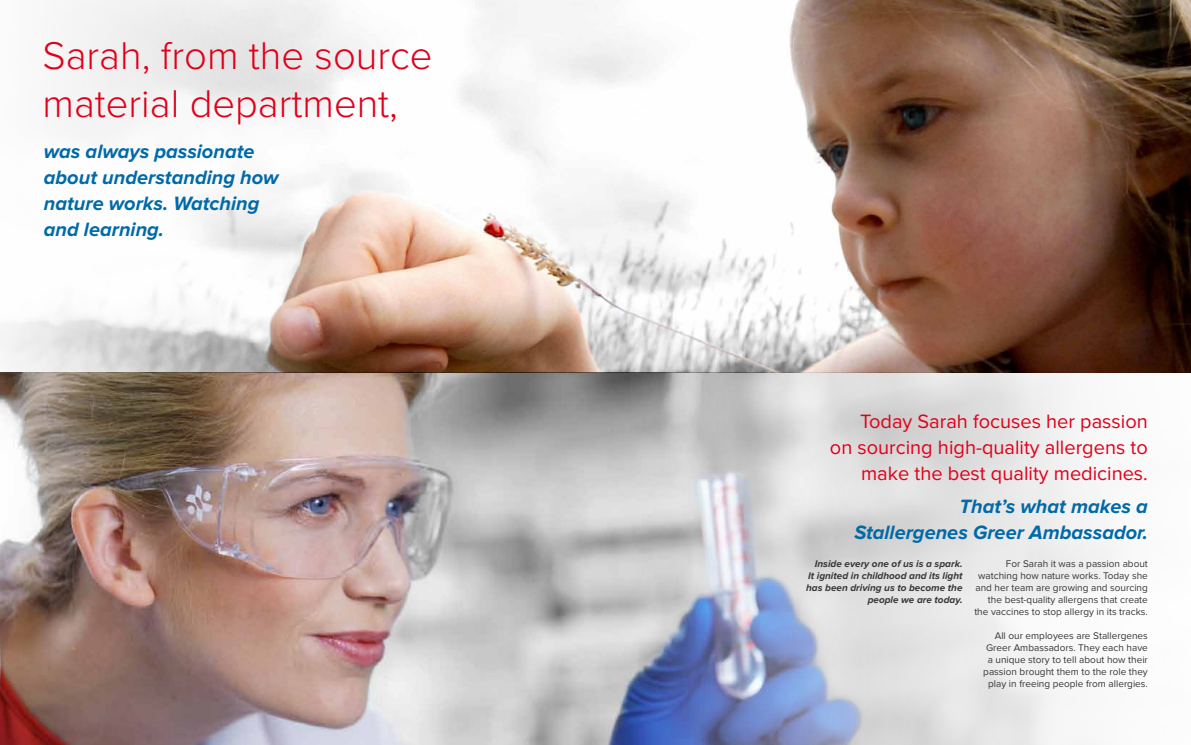
<style>
.page{position:relative;width:1191px;height:745px;background:#fff}
.page>*{position:absolute;margin:0;border:0;box-sizing:border-box;transform-origin:0 0}
.t1{font:300 40px/48px "Proxima Nova";color:#e0001a}
.t2{font:italic 700 20px/26px "Proxima Nova";color:#0069a8;text-align:right}
.t3{font:20px/26px "Proxima Nova";color:#e0001a;text-align:right}
.t4{font:10px/12px "Proxima Nova";color:#363636;text-align:right}
.t5{font:italic 700 10px/12px "Proxima Nova";color:#363636;text-align:right}
</style>
<div class="page">
<img style="left:0;top:0;width:1191px;height:744px">
<svg style="left:0;top:0;width:324px;height:372px"></svg>
<svg style="left:630px;top:372px;width:561px;height:372px"></svg>
<h1 class="t1" style="left:43px;top:32px;width:391px">Sarah, from the source material department,</h1>
<h2 class="t2" style="left:44px;top:139px;width:236px;text-align:left">was always passionate about understanding how nature works. Watching and learning.</h2>
<h2 class="t3" style="left:830px;top:409px;width:319px">Today Sarah focuses her passion<br>on sourcing high-quality allergens to make the best quality medicines.</h2>
<h2 class="t2" style="left:854px;top:493px;width:295px">That’s what makes a<br>Stallergenes Greer Ambassador.</h2>
<p class="t5" style="left:806px;top:557px;width:158px">Inside every one of us is a spark.<br>It ignited in childhood and its light has been driving us to become the people we are today.</p>
<p class="t4" style="left:974px;top:557px;width:175px">For Sarah it was a passion about watching how nature works. Today she and her team are growing and sourcing the best-quality allergens that create the vaccines to stop allergy in its tracks.</p>
<p class="t4" style="left:983px;top:629px;width:166px">All our employees are Stallergenes Greer Ambassadors. They each have a unique story to tell about how their passion brought them to the role they play in freeing people from allergies.</p>
</div>
